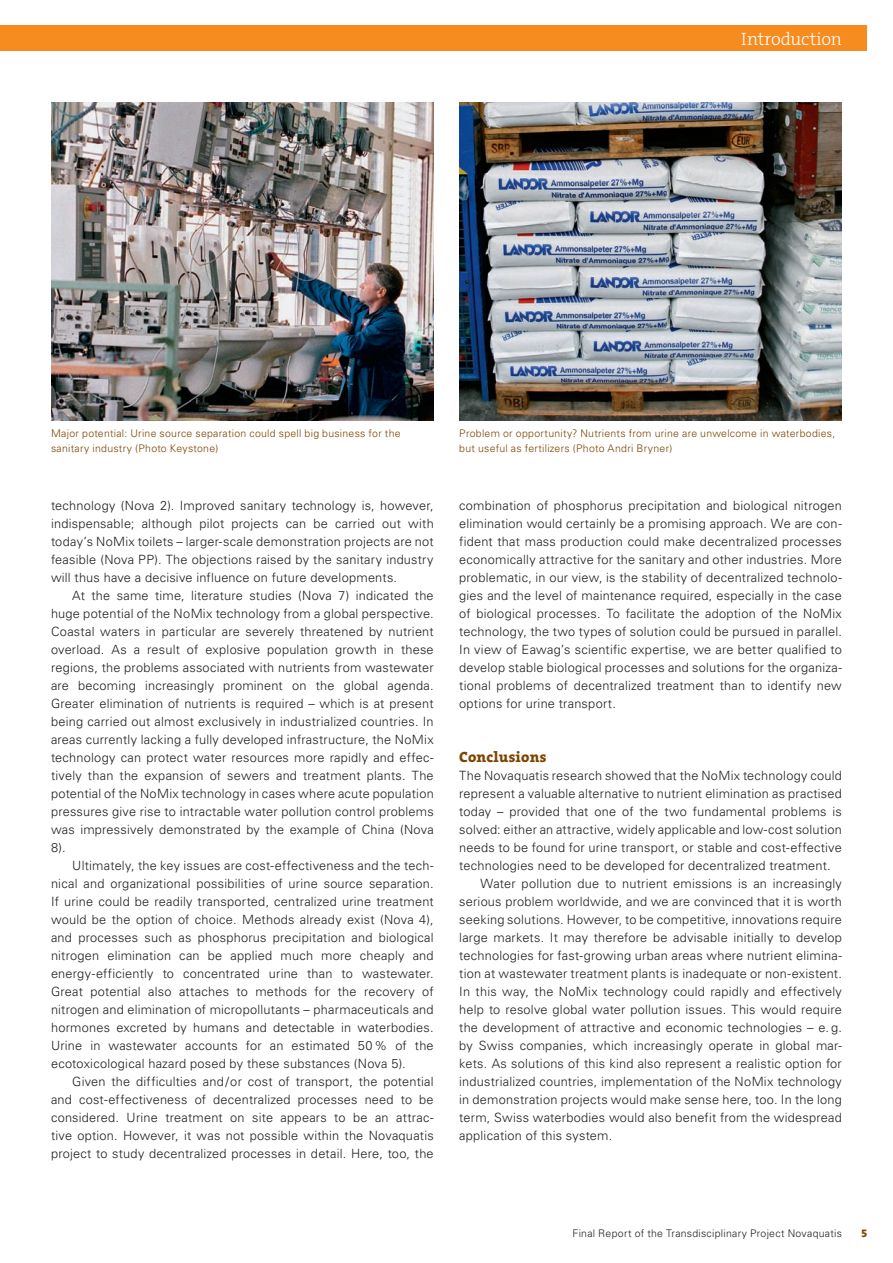
<style>
.page{position:relative;width:893px;height:1263px;background:#fff}
.page>*{position:absolute;margin:0;border:0;box-sizing:border-box;transform-origin:0 0}
.t1{font:300 18px "The Serif B3";letter-spacing:-.015em;color:#fff}
.t2{font:800 15px "The Serif B8";letter-spacing:.015em;color:#7c4400}
.t3{font:300 12.75px/18px "Univers LT Std";letter-spacing:.015em;color:#231f20;text-align:justify}
.t4{font:300 10.5px/15px "Univers LT Std";letter-spacing:.025em;color:#7c4400}
.t5{font:300 10.5px "Univers LT Std";letter-spacing:.025em;color:#231f20}
</style>
<div class="page">
<img style="left:51px;top:102px;width:383px;height:319px">
<img style="left:459px;top:102px;width:383px;height:319px">
<div style="left:0;top:26px;width:867px;height:25px;background:#f68b1f"></div>
<h1 class="t1" style="left:741px;top:30px;width:102px">Introduction</h1>
<p class="t4" style="left:51px;top:426px;width:351px">Major potential: Urine source separation could spell big business for the sanitary industry (Photo Keystone)</p>
<p class="t4" style="left:459px;top:426px;width:378px">Problem or opportunity? Nutrients from urine are unwelcome in waterbodies, but useful as fertilizers (Photo Andri Bryner)</p>
<p class="t3" style="left:51px;top:497px;width:384px">technology (Nova 2). Improved sanitary technology is, however, indispensable; although pilot projects can be carried out with today’s NoMix toilets – larger-scale demonstration projects are not feasible (Nova PP). The objections raised by the sanitary industry will thus have a decisive influence on future developments.</p>
<p class="t3" style="left:51px;top:587px;width:384px;text-indent:21px">At the same time, literature studies (Nova 7) indicated the huge potential of the NoMix technology from a global perspective.<br>Coastal waters in particular are severely threatened by nutrient overload. As a result of explosive population growth in these regions, the problems associated with nutrients from waste-water are becoming increasingly prominent on the global agenda.<br>Greater elimination of nutrients is required – which is at present being carried out almost exclusively in industrialized countries. In areas currently lacking a fully developed infrastructure, the NoMix technology can protect water resources more rapidly and effec&shy;tively than the expansion of sewers and treatment plants. The potential of the NoMix technology in cases where acute population pressures give rise to intractable water pollution control problems was impressively demonstrated by the example of China (Nova 8).</p>
<p class="t3" style="left:51px;top:857px;width:384px;text-indent:21px">Ultimately, the key issues are cost-effectiveness and the tech&shy;nical and organizational possibilities of urine source separation.<br>If urine could be readily transported, centralized urine treatment would be the option of choice. Methods already exist (Nova 4), and processes such as phosphorus precipitation and biological nitrogen elimination can be applied much more cheaply and energy-efficiently to concentrated urine than to wastewater.<br>Great potential also attaches to methods for the recovery of nitrogen and elimination of micropollutants – pharmaceuticals and hormones excreted by humans and detectable in waterbodies.<br>Urine in wastewater accounts for an estimated 50% of the ecotoxicological hazard posed by these substances (Nova 5).</p>
<p class="t3" style="left:51px;top:1073px;width:384px;text-indent:21px">Given the difficulties and/or cost of transport, the potential and cost-effectiveness of decentralized processes need to be considered. Urine treatment on site appears to be an attrac&shy;tive option. However, it was not possible within the Novaquatis project to study decentralized processes in detail. Here, too, the</p>
<p class="t3" style="left:459px;top:497px;width:384px">combination of phosphorus precipitation and biological nitrogen elimination would certainly be a promising approach. We are con&shy;fident that mass production could make decentralized processes economically attractive for the sanitary and other industries. More problematic, in our view, is the stability of decentralized technolo&shy;gies and the level of maintenance required, especially in the case of biological processes. To facilitate the adoption of the NoMix technology, the two types of solution could be pursued in parallel.<br>In view of Eawag’s scientific expertise, we are better qualified to develop stable biological processes and solutions for the organiza&shy;tional problems of decentralized treatment than to identify new options for urine transport.</p>
<p class="t2" style="left:459px;top:749px;width:89px">Conclusions</p>
<p class="t3" style="left:459px;top:767px;width:384px">The Novaquatis research showed that the NoMix technology could</p>
<p class="t3" style="left:459px;top:785px;width:384px">represent a valuable alternative to nutrient elimination as practised</p>
<p class="t3" style="left:459px;top:803px;width:384px">today – provided that one of the two fundamental problems is</p>
<p class="t3" style="left:459px;top:821px;width:384px">solved: either an attractive, widely applicable and low-cost solution</p>
<p class="t3" style="left:459px;top:839px;width:384px">needs to be found for urine transport, or stable and cost-effective</p>
<p class="t3" style="left:459px;top:857px;width:373px">technologies need to be developed for decentralized treatment.</p>
<p class="t3" style="left:480px;top:875px;width:363px">Water pollution due to nutrient emissions is an increasingly</p>
<p class="t3" style="left:459px;top:893px;width:384px">serious problem worldwide, and we are convinced that it is worth</p>
<p class="t3" style="left:459px;top:911px;width:384px">seeking solutions. However, to be competitive, innovations require</p>
<p class="t3" style="left:459px;top:929px;width:384px">large markets. It may therefore be advisable initially to develop</p>
<p class="t3" style="left:459px;top:947px;width:384px">technologies for fast-growing urban areas where nutrient elimina-</p>
<p class="t3" style="left:459px;top:965px;width:384px">tion at wastewater treatment plants is inadequate or non-existent.</p>
<p class="t3" style="left:459px;top:983px;width:384px">In this way, the NoMix technology could rapidly and effectively</p>
<p class="t3" style="left:459px;top:1001px;width:384px">help to resolve global water pollution issues. This would require</p>
<p class="t3" style="left:459px;top:1019px;width:384px">the development of attractive and economic technologies – e. g.</p>
<p class="t3" style="left:459px;top:1037px;width:384px">by Swiss companies, which increasingly operate in global mar-</p>
<p class="t3" style="left:459px;top:1055px;width:384px">kets. As solutions of this kind also represent a realistic option for</p>
<p class="t3" style="left:459px;top:1073px;width:384px">industrialized countries, implementation of the NoMix technology</p>
<p class="t3" style="left:459px;top:1091px;width:384px">in demonstration projects would make sense here, too. In the long</p>
<p class="t3" style="left:459px;top:1109px;width:384px">term, Swiss waterbodies would also benefit from the widespread</p>
<p class="t3" style="left:459px;top:1127px;width:155px">application of this system.</p>
<p class="t5" style="left:573px;top:1226px;width:271px">Final Report of the Transdisciplinary Project Novaquatis</p>
</div>
